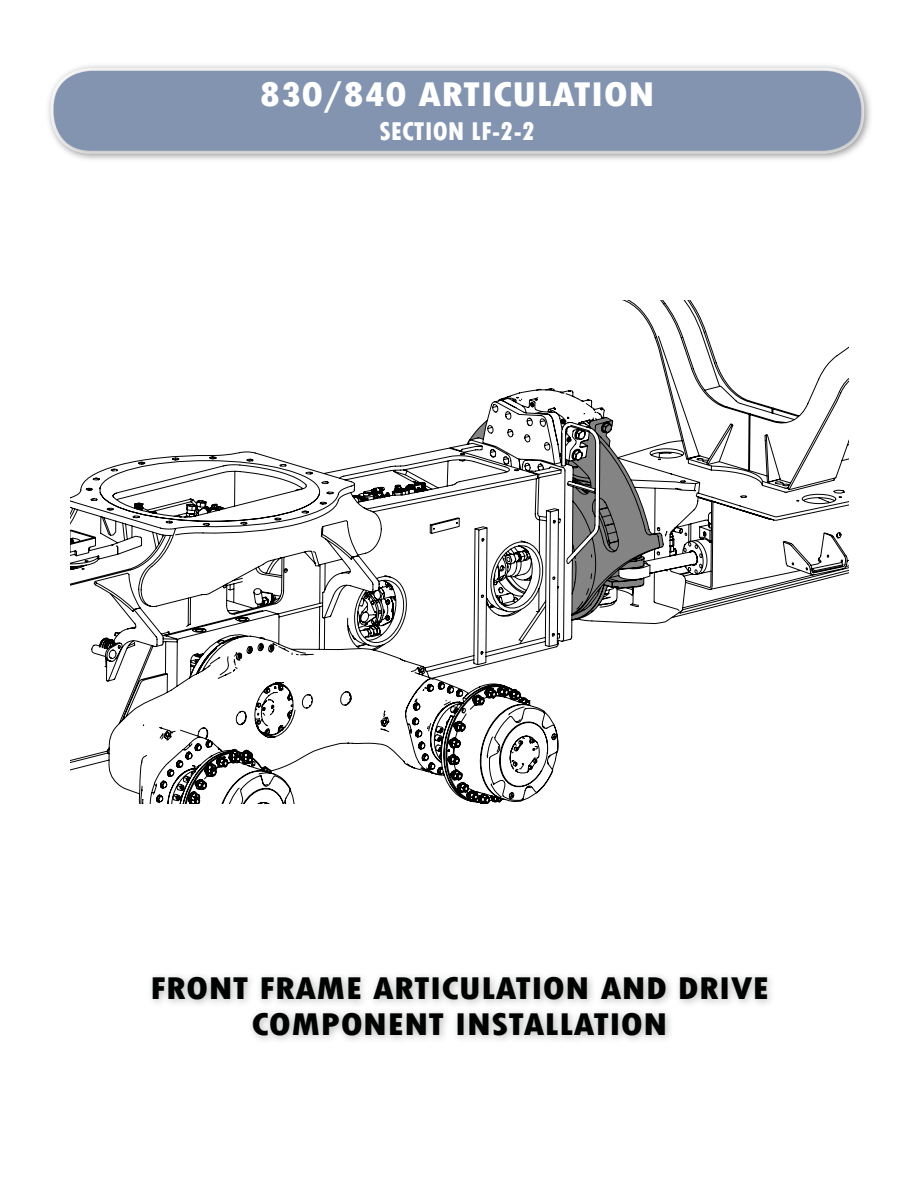
<style>
.page{position:relative;width:918px;height:1188px;background:#fff}
.page>*{position:absolute;margin:0;border:0;box-sizing:border-box;transform-origin:0 0}
.Heading_-_Parts_List{font:800 condensed 36px "Tw Cen";color:#fff;scale:1.2 1}
.Heading_-_Parts_List-2{font:800 condensed 33px/36px "Tw Cen";color:#000101;text-align:center;scale:1.2 1}
.Main_Heading{font:800 condensed 27px "Tw Cen";color:#fff}
</style>
<div class="page">
<div style="left:147px;top:971px;width:630px;height:74px;background:#000;opacity:.28"></div>
<svg style="left:70px;top:300px;width:779px;height:504px"></svg>
<div style="left:47px;top:65px;width:824px;height:96px;background:#000;opacity:.28"></div>
<div style="left:54px;top:71px;width:807px;height:80px;background:#8294b0;border-radius:38px"></div>
<p class="Heading_-_Parts_List" style="left:259px;top:73px;width:331px">830/840 ARTICULATION</p>
<p class="Main_Heading" style="left:379px;top:115px;width:158px">SECTION LF-2-2</p>
<p class="Heading_-_Parts_List-2" style="left:150px;top:970px;width:517px">FRONT FRAME ARTICULATION AND DRIVE<br>COMPONENT INSTALLATION</p>
</div>
